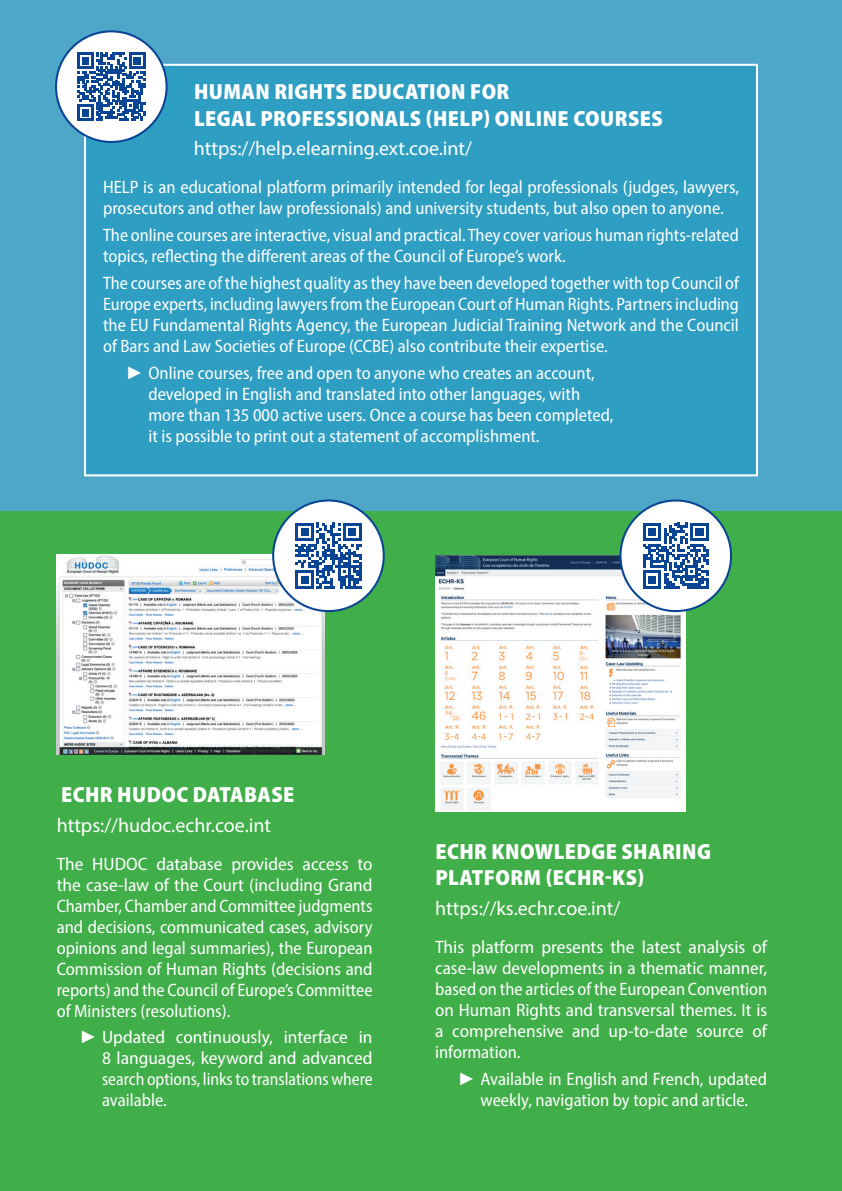
<style>
.page{position:relative;width:842px;height:1191px;background:#fff}
.page>*{position:absolute;margin:0;border:0;box-sizing:border-box;transform-origin:0 0}
.t1{font:900 semi-condensed 22px/26.4px "Myriad Pro";letter-spacing:.02em;color:#fff}
.t2{font:20px "Myriad Pro";color:#fff}
.t3{font:semi-condensed 18px/21px "Myriad Pro";color:#fff}
.t4{font:semi-condensed 18px/21px "Myriad Pro";color:#fff;text-align:justify;scale:1.05 1}
.s1{font-family:"Arial";font-stretch:normal}
</style>
<div class="page">
<div style="left:0;top:485px;width:842px;height:706px;background:#40ae49"></div>
<div style="left:0;top:0;width:842px;height:510px;background:#4ea7c9"></div>
<div style="left:85px;top:65px;width:672px;height:410px;background:#2e9ec2"></div>
<div style="left:84px;top:64px;width:674px;height:412px;border:2px solid #fff"></div>
<div style="left:56px;top:31px;width:111px;height:111px;background:#fff;border-radius:50%"></div>
<svg style="left:77px;top:52px;width:69px;height:69px"></svg>
<div style="left:55px;top:30px;width:113px;height:113px;border:2px solid #094594;border-radius:50%"></div>
<img style="left:57px;top:555px;width:267px;height:199px">
<div style="left:273px;top:500px;width:111px;height:111px;background:#fff;border-radius:50%"></div>
<svg style="left:295px;top:523px;width:66px;height:66px"></svg>
<div style="left:272px;top:499px;width:113px;height:113px;border:2px solid #094594;border-radius:50%"></div>
<img style="left:435px;top:556px;width:250px;height:255px">
<div style="left:620px;top:500px;width:111px;height:111px;background:#fff;border-radius:50%"></div>
<svg style="left:643px;top:523px;width:66px;height:66px"></svg>
<div style="left:619px;top:499px;width:113px;height:113px;border:2px solid #094594;border-radius:50%"></div>
<p class="t1" style="left:194px;top:78px;width:470px">HUMAN RIGHTS EDUCATION FOR<br>LEGAL PROFESSIONALS (HELP) ONLINE COURSES</p>
<p class="t2" style="left:194px;top:136px;width:280px">https://help.elearning.ext.coe.int/</p>
<p class="t3" style="left:103px;top:177px;width:637px">HELP is an educational platform primarily intended for legal professionals (judges, lawyers, prosecutors and other law professionals) and university students, but also open to anyone.</p>
<p class="t3" style="left:103px;top:224px;width:637px">The online courses are interactive, visual and practical. They cover various human rights-related topics, reflecting the different areas of the Council of Europe’s work.</p>
<p class="t3" style="left:103px;top:272px;width:637px;text-align:justify">The courses are of the highest quality as they have been developed together with top Council of Europe experts, including lawyers from the European Court of Human Rights. Partners including the EU Fundamental Rights Agency, the European Judicial Training Network and the Council of Bars and Law Societies of Europe (CCBE) also contribute their expertise.</p>
<p class="t3" style="left:148px;top:362px;width:467px;text-indent:-23px"><span class="s1">►</span> Online courses, free and open to anyone who creates an account, developed in English and translated into other languages, with more than 135 000 active users. Once a course has been completed, it is possible to print out a statement of accomplishment.</p>
<p class="t1" style="left:61px;top:780px;width:235px">ECHR HUDOC DATABASE</p>
<p class="t2" style="left:57px;top:812px;width:216px">https://hudoc.echr.coe.int</p>
<p class="t4" style="left:57px;top:853px;width:302px">The HUDOC database provides access to the case-law of the Court (including Grand Chamber, Chamber and Committee judgments and decisions, communicated cases, advisory opinions and legal summaries), the European Commission of Human Rights (decisions and reports) and the Council of Europe’s Committee of Ministers (resolutions).</p>
<p class="t4" style="left:102px;top:1026px;width:259px;text-indent:-23px"><span class="s1">►</span> Updated continuously, interface in 8 languages, keyword and advanced search options, links to translations where available.</p>
<p class="t1" style="left:435px;top:837px;width:277px">ECHR KNOWLEDGE SHARING<br>PLATFORM (ECHR-KS)</p>
<p class="t2" style="left:435px;top:895px;width:187px">https://ks.echr.coe.int/</p>
<p class="t4" style="left:435px;top:936px;width:318px">This platform presents the latest analysis of case-law developments in a thematic manner, based on the articles of the European Convention on Human Rights and transversal themes. It is a comprehensive and up-to-date source of information.</p>
<p class="t3" style="left:458px;top:1067px;width:311px;text-align:center"><span class="s1">►</span> Available in English and French, updated weekly, navigation by topic and article.</p>
</div>
